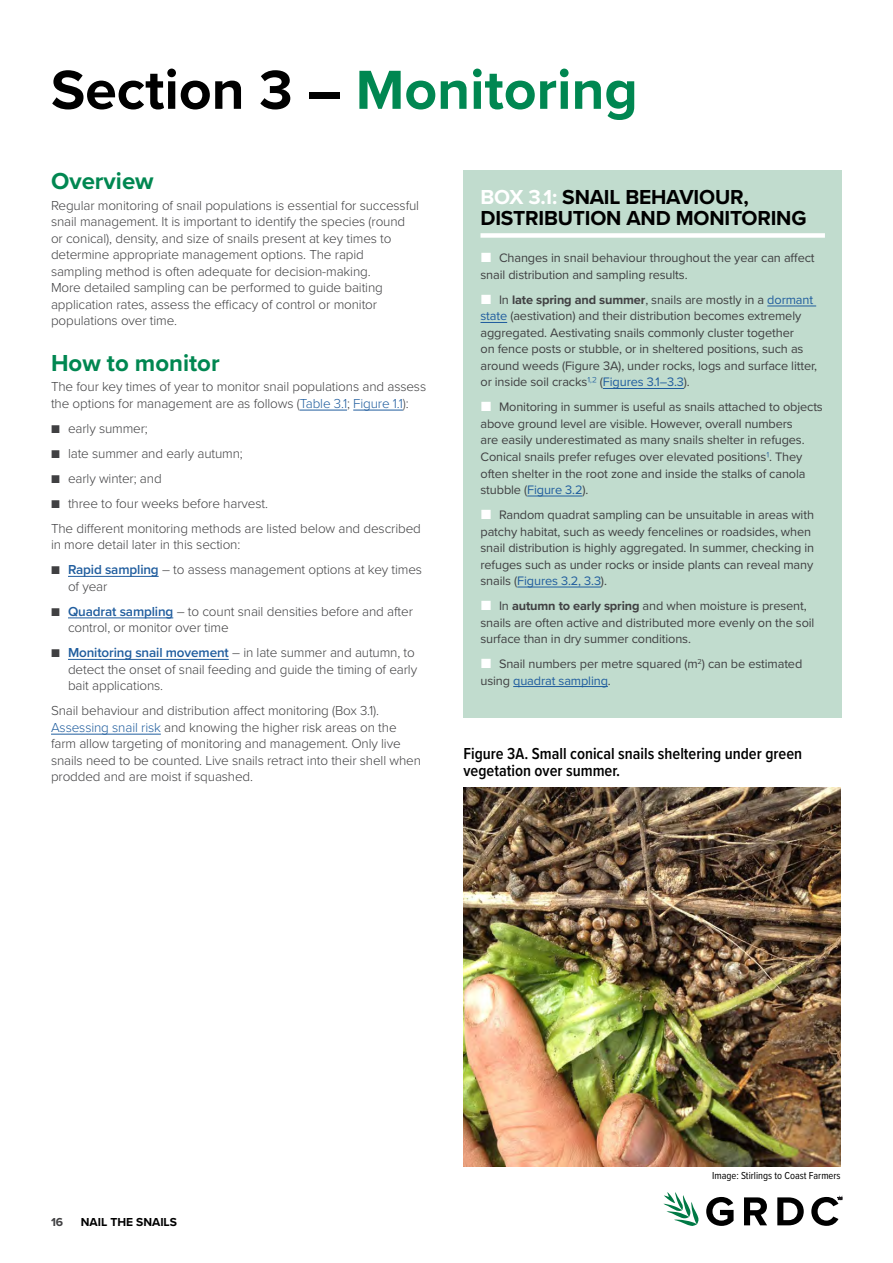
<style>
.page{position:relative;width:893px;height:1263px;background:#fff}
.page>*{position:absolute;margin:0;border:0;box-sizing:border-box;transform-origin:0 0}
.t1{font:700 57px "Proxima Nova";color:#008751}
.t2{font:700 24px "Proxima Nova";color:#008751}
.t3{font:700 21px/21px "Proxima Nova";letter-spacing:-.01em;color:#000}
.t4{font:600 16.5px/17px "Proxima Nova Cond";color:#000}
.t5{font:300 13.5px/16.5px "Proxima Nova";letter-spacing:-.01em;color:#404042}
.t6{font:12.75px/16.5px "Proxima Nova";letter-spacing:-.01em;color:#404042}
.t7{font:700 12px "Proxima Nova";color:#000}
.t8{font:700 12px "Proxima Nova";color:#404042}
.t9{font:10.5px "Proxima Nova Cond";color:#000}
.s1{color:#000}
.s2{color:#205d9e}
.s3{font-weight:600;color:#205d9e}
.s4{color:#fff}
.s5{font-weight:700}
.s6{font-weight:300;font-size:13.5px;color:#205d9e}
</style>
<div class="page">
<svg style="left:663px;top:1192px;width:36px;height:34px"></svg>
<svg style="left:706px;top:1197px;width:28px;height:29px"></svg>
<svg style="left:744px;top:1197px;width:23px;height:28px"></svg>
<svg style="left:777px;top:1197px;width:27px;height:28px"></svg>
<svg style="left:811px;top:1197px;width:31px;height:29px"></svg>
<div style="left:463px;top:170px;width:379px;height:548px;background:#c1dcce"></div>
<div style="left:480px;top:233px;width:345px;height:5px;background:#fff"></div>
<hr style="left:767px;top:306px;width:49px;height:1px;background:#205d9e">
<svg style="left:480px;top:322px;width:27px;height:1px"></svg>
<hr style="left:603px;top:388px;width:81px;height:1px;background:#205d9e">
<hr style="left:527px;top:496px;width:55px;height:1px;background:#205d9e">
<hr style="left:517px;top:587px;width:84px;height:1px;background:#205d9e">
<hr style="left:513px;top:686px;width:95px;height:1px;background:#205d9e">
<hr style="left:300px;top:410px;width:47px;height:1px;background:#205d9e">
<hr style="left:353px;top:410px;width:50px;height:1px;background:#205d9e">
<hr style="left:68px;top:576px;width:91px;height:1px;background:#205d9e">
<hr style="left:68px;top:617px;width:105px;height:1px;background:#205d9e">
<hr style="left:68px;top:659px;width:161px;height:1px;background:#205d9e">
<hr style="left:51px;top:734px;width:110px;height:1px;background:#205d9e">
<img style="left:463px;top:787px;width:378px;height:379px">
<h1 class="t1" style="left:51px;top:47px;width:588px"><span class="s1">Section 3 –</span> Monitoring</h1>
<h2 class="t2" style="left:51px;top:163px;width:104px">Overview</h2>
<p class="t5" style="left:51px;top:196px;width:370px">Regular monitoring of snail populations is essential for successful snail management. It is important to identify the species (round or conical), density, and size of snails present at key times to determine appropriate management options. The rapid<br>sampling method is often adequate for decision-making.<br>More detailed sampling can be performed to guide baiting application rates, assess the efficacy of control or monitor populations over time.</p>
<h2 class="t2" style="left:51px;top:345px;width:170px">How to monitor</h2>
<p class="t5" style="left:51px;top:378px;width:377px">The four key times of year to monitor snail populations and assess the options for management are as follows (<span class="s2">Table 3.1</span>; <span class="s2">Figure 1.1</span>):</p>
<p class="t5" style="left:51px;top:419px;width:98px">■ early summer;</p>
<p class="t5" style="left:51px;top:444px;width:193px">■ late summer and early autumn;</p>
<p class="t5" style="left:51px;top:469px;width:112px">■ early winter; and</p>
<p class="t5" style="left:51px;top:490px;width:371px;line-height:25px">■ three to four weeks before harvest.<br>The different monitoring methods are listed below and described</p>
<p class="t5" style="left:51px;top:536px;width:191px">in more detail later in this section:</p>
<p class="t5" style="left:68px;top:561px;width:356px;text-indent:-17px">■ <span class="s3">Rapid sampling</span> – to assess management options at key times of year</p>
<p class="t5" style="left:68px;top:602px;width:346px;text-indent:-17px">■ <span class="s3">Quadrat sampling</span> – to count snail densities before and after control, or monitor over time</p>
<p class="t5" style="left:68px;top:644px;width:351px;text-indent:-17px">■ <span class="s3">Monitoring snail movement</span> – in late summer and autumn, to detect the onset of snail feeding and guide the timing of early bait applications.</p>
<p class="t5" style="left:51px;top:702px;width:371px">Snail behaviour and distribution affect monitoring (Box 3.1).<br><span class="s2">Assessing snail risk</span> and knowing the higher risk areas on the farm allow targeting of monitoring and management. Only live snails need to be counted. Live snails retract into their shell when prodded and are moist if squashed.</p>
<h3 class="t3" style="left:480px;top:186px;width:327px"><span class="s4">BOX 3.1:</span> SNAIL BEHAVIOUR,<br>DISTRIBUTION AND MONITORING</h3>
<p class="t6" style="left:480px;top:249px;width:336px;text-indent:19px">Changes in snail behaviour throughout the year can affect snail distribution and sampling results.</p>
<p class="t6" style="left:480px;top:291px;width:338px;text-indent:19px">In <span class="s5">late spring and summer</span>, snails are mostly in a <span class="s2">dormant state</span> (aestivation) and their distribution becomes extremely aggregated. Aestivating snails commonly cluster together<br>on fence posts or stubble, or in sheltered positions, such as around weeds (Figure 3A), under rocks, logs and surface litter, or inside soil cracks<span class="s6">1,2</span> (<span class="s2">Figures 3.1–3.3</span>).</p>
<p class="t6" style="left:480px;top:398px;width:344px;text-indent:19px">Monitoring in summer is useful as snails attached to objects above ground level are visible. However, overall numbers<br>are easily underestimated as many snails shelter in refuges.<br>Conical snails prefer refuges over elevated positions<span class="s6">1</span>. They often shelter in the root zone and inside the stalks of canola stubble (<span class="s2">Figure 3.2</span>).</p>
<p class="t6" style="left:480px;top:506px;width:335px;text-indent:19px">Random quadrat sampling can be unsuitable in areas with patchy habitat, such as weedy fencelines or roadsides, when snail distribution is highly aggregated. In summer, checking in refuges such as under rocks or inside plants can reveal many snails (<span class="s2">Figures 3.2, 3.3</span>).</p>
<p class="t6" style="left:480px;top:597px;width:335px;text-indent:19px">In <span class="s5">autumn to early spring</span> and when moisture is present, snails are often active and distributed more evenly on the soil surface than in dry summer conditions.</p>
<p class="t6" style="left:480px;top:655px;width:323px;text-indent:19px">Snail numbers per metre squared (m<sup>2</sup>) can be estimated using <span class="s2">quadrat sampling</span>.</p>
<p class="t4" style="left:463px;top:744px;width:340px">Figure 3A. Small conical snails sheltering under green vegetation over summer.</p>
<p class="t8" style="left:51px;top:1213px;width:14px">16</p>
<p class="t7" style="left:81px;top:1213px;width:98px">NAIL THE SNAILS</p>
<p class="t9" style="left:712px;top:1168px;width:130px">Image: Stirlings to Coast Farmers</p>
</div>
